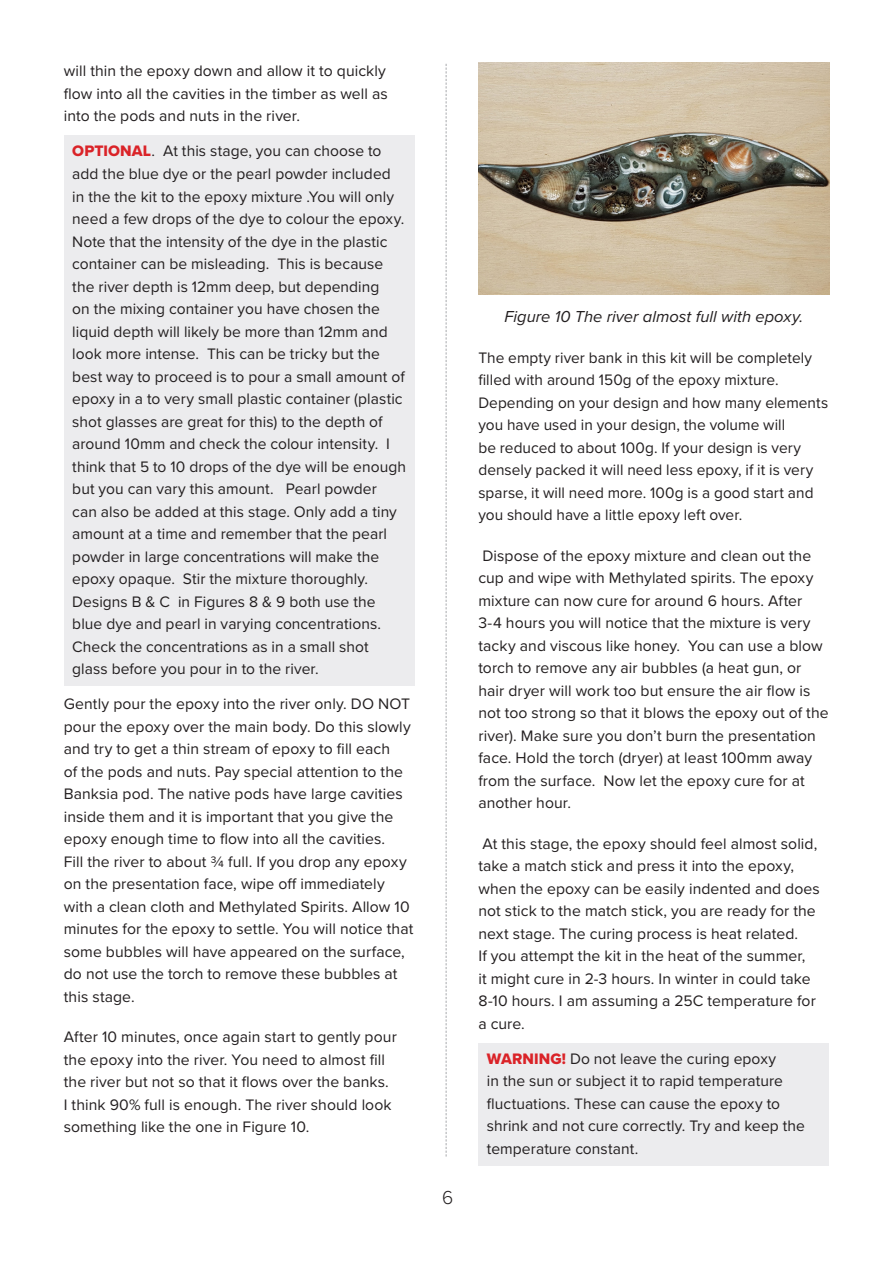
<style>
.page{position:relative;width:893px;height:1263px;background:#fff}
.page>*{position:absolute;margin:0;border:0;box-sizing:border-box;transform-origin:0 0}
.t1{font:300 19.5px "Proxima Nova";color:#231f20}
.T1{font:italic 16.5px "Proxima Nova";color:#231f20}
.T1-2{font:15.75px/22.5px "Proxima Nova";letter-spacing:.005em;color:#231f20}
.W{font:15.75px/22.5px "Proxima Nova";letter-spacing:.005em;color:#231f20}
.s1{font-family:"Proxima Nova Extrabld";color:#da2328}
</style>
<div class="page">
<svg style="left:446px;top:64px;width:1px;height:1093px"></svg>
<div style="left:64px;top:136px;width:351px;height:550px;background:#ececee"></div>
<div style="left:478px;top:1043px;width:351px;height:123px;background:#ececee"></div>
<img style="left:478px;top:63px;width:351px;height:231px">
<p class="T1-2" style="left:64px;top:59px;width:326px">will thin the epoxy down and allow it to quickly flow into all the cavities in the timber as well as into the pods and nuts in the river.</p>
<p class="W" style="left:72px;top:139px;width:335px"><span class="s1">OPTIONAL</span>. At this stage, you can choose to add the blue dye or the pearl powder included in the the kit to the epoxy mixture .You will only need a few drops of the dye to colour the epoxy.<br>Note that the intensity of the dye in the plastic container can be misleading. This is because the river depth is 12mm deep, but depending<br>on the mixing container you have chosen the liquid depth will likely be more than 12mm and look more intense. This can be tricky but the best way to proceed is to pour a small amount of epoxy in a to very small plastic container (plastic shot glasses are great for this) to the depth of around 10mm and check the colour intensity. I think that 5 to 10 drops of the dye will be enough but you can vary this amount. Pearl powder<br>can also be added at this stage. Only add a tiny amount at a time and remember that the pearl powder in large concentrations will make the epoxy opaque. Stir the mixture thoroughly.<br>Designs B &amp; C in Figures 8 &amp; 9 both use the blue dye and pearl in varying concentrations.<br>Check the concentrations as in a small shot glass before you pour in to the river.</p>
<p class="T1-2" style="left:64px;top:692px;width:351px">Gently pour the epoxy into the river only. DO NOT pour the epoxy over the main body. Do this slowly and try to get a thin stream of epoxy to fill each<br>of the pods and nuts. Pay special attention to the Banksia pod. The native pods have large cavities inside them and it is important that you give the epoxy enough time to flow into all the cavities.<br>Fill the river to about ¾ full. If you drop any epoxy on the presentation face, wipe off immediately with a clean cloth and Methylated Spirits. Allow 10 minutes for the epoxy to settle. You will notice that some bubbles will have appeared on the surface, do not use the torch to remove these bubbles at this stage.</p>
<p class="T1-2" style="left:64px;top:1025px;width:335px">After 10 minutes, once again start to gently pour the epoxy into the river. You need to almost fill the river but not so that it flows over the banks.<br>I think 90% full is enough. The river should look something like the one in Figure 10.</p>
<p class="t1" style="left:442px;top:1183px;width:13px">6</p>
<p class="T1" style="left:504px;top:304px;width:300px">Figure 10 The river almost full with epoxy.</p>
<p class="T1-2" style="left:478px;top:345px;width:351px">The empty river bank in this kit will be completely filled with around 150g of the epoxy mixture.<br>Depending on your design and how many elements you have used in your design, the volume will<br>be reduced to about 100g. If your design is very densely packed it will need less epoxy, if it is very sparse, it will need more. 100g is a good start and you should have a little epoxy left over.</p>
<p class="T1-2" style="left:478px;top:543px;width:352px">Dispose of the epoxy mixture and clean out the cup and wipe with Methylated spirits. The epoxy mixture can now cure for around 6 hours. After 3-4 hours you will notice that the mixture is very tacky and viscous like honey. You can use a blow torch to remove any air bubbles (a heat gun, or hair dryer will work too but ensure the air flow is not too strong so that it blows the epoxy out of the river). Make sure you don’t burn the presentation face. Hold the torch (dryer) at least 100mm away from the surface. Now let the epoxy cure for at another hour.</p>
<p class="T1-2" style="left:478px;top:831px;width:343px">At this stage, the epoxy should feel almost solid, take a match stick and press it into the epoxy, when the epoxy can be easily indented and does not stick to the match stick, you are ready for the next stage. The curing process is heat related.<br>If you attempt the kit in the heat of the summer,<br>it might cure in 2-3 hours. In winter in could take 8-10 hours. I am assuming a 25C temperature for a cure.</p>
<p class="W" style="left:487px;top:1047px;width:320px"><span class="s1">WARNING!</span> Do not leave the curing epoxy<br>in the sun or subject it to rapid temperature fluctuations. These can cause the epoxy to shrink and not cure correctly. Try and keep the temperature constant.</p>
</div>
